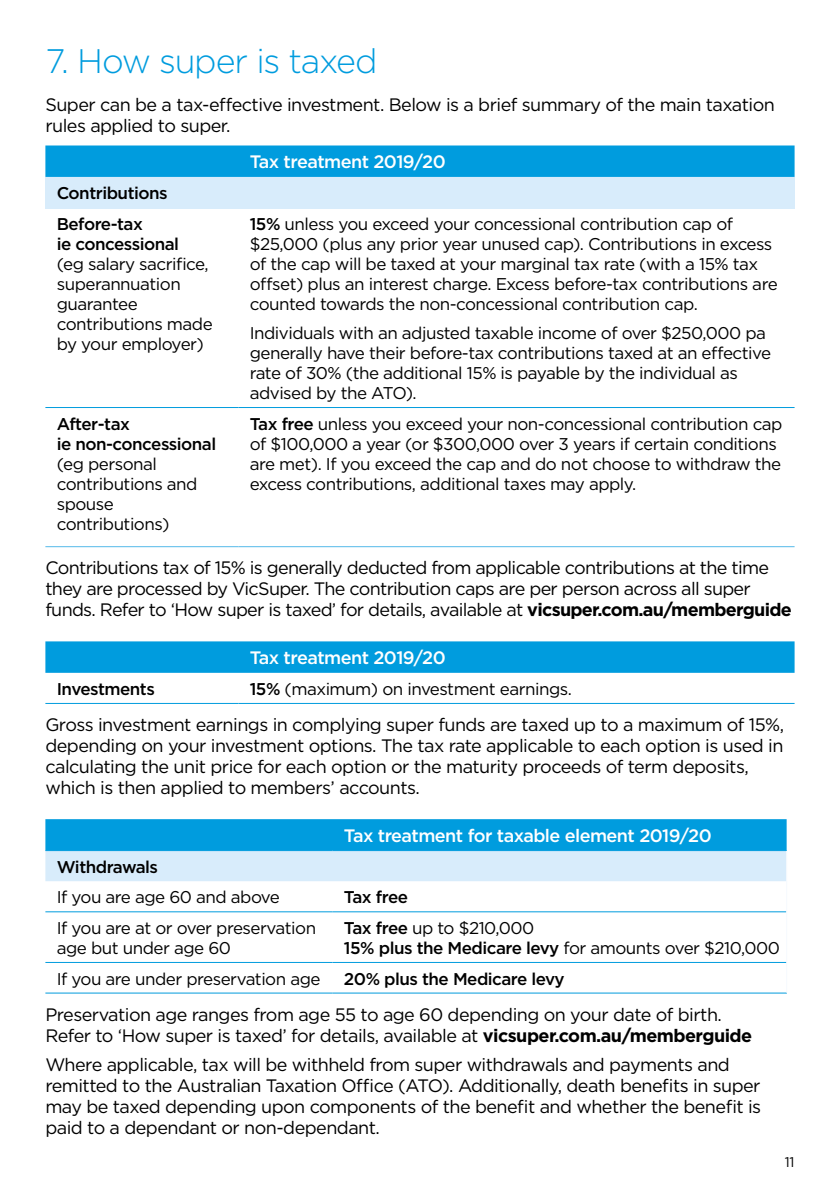
<style>
.page{position:relative;width:840px;height:1191px;background:#fff}
.page>*{position:absolute;margin:0;border:0;box-sizing:border-box;transform-origin:0 0}
.t1{font:300 34px "Gotham";letter-spacing:-.04em;color:#009cde}
.t2{font:18px/21px "Gotham";letter-spacing:-.03em;color:#000}
.t3{font:500 18px "Gotham";letter-spacing:-.03em;color:#fff}
.t4{font:17px/20px "Gotham";letter-spacing:-.03em;color:#000}
.t5{font:500 17px/31.4px "Gotham";letter-spacing:-.03em;color:#000}
.t6{font:14px "Gotham";color:#000}
.s1{font-weight:500}
.s2{font-weight:700}
</style>
<div class="page">
<div style="left:45px;top:145px;width:749px;height:32px;background:#009cde"></div>
<div style="left:45px;top:177px;width:749px;height:31px;background:#d8ecfb"></div>
<hr style="left:45px;top:546px;width:193px;height:1px;background:#54b9ea">
<hr style="left:238px;top:546px;width:556px;height:1px;background:#54b9ea">
<hr style="left:45px;top:407px;width:193px;height:1px;background:#009cde">
<hr style="left:238px;top:407px;width:556px;height:1px;background:#009cde">
<div style="left:45px;top:641px;width:749px;height:32px;background:#009cde"></div>
<hr style="left:45px;top:703px;width:193px;height:1px;background:#009cde">
<hr style="left:238px;top:703px;width:556px;height:1px;background:#009cde">
<svg style="left:45px;top:819px;width:741px;height:62px;background:#6ac3ec"></svg>
<hr style="left:45px;top:992px;width:287px;height:1px;background:#009cde">
<hr style="left:332px;top:992px;width:454px;height:1px;background:#009cde">
<hr style="left:45px;top:850px;width:287px;height:1px;background:#009cde">
<hr style="left:332px;top:850px;width:454px;height:1px;background:#009cde">
<hr style="left:45px;top:911px;width:287px;height:1px;background:#009cde">
<hr style="left:332px;top:911px;width:454px;height:1px;background:#009cde">
<hr style="left:45px;top:962px;width:287px;height:1px;background:#009cde">
<hr style="left:332px;top:962px;width:454px;height:1px;background:#009cde">
<hr style="left:785px;top:851px;width:1px;height:30px;background:#f6fafe">
<hr style="left:785px;top:881px;width:1px;height:30px;background:#f6fafe">
<hr style="left:785px;top:911px;width:1px;height:51px;background:#f6fafe">
<hr style="left:785px;top:962px;width:1px;height:30px;background:#f6fafe">
<h1 class="t1" style="left:45px;top:39px;width:333px">7. How super is taxed</h1>
<p class="t2" style="left:45px;top:94px;width:730px">Super can be a tax-effective investment. Below is a brief summary of the main taxation rules applied to super.</p>
<p class="t3" style="left:249px;top:150px;width:197px">Tax treatment 2019/20</p>
<p class="t5" style="left:57px;top:177px;width:112px">Contributions<br>Before-tax</p>
<p class="t5" style="left:57px;top:228px;width:124px">ie concessional</p>
<p class="t4" style="left:57px;top:254px;width:157px">(eg salary sacrifice, superannuation guarantee contributions made by your employer)</p>
<p class="t4" style="left:249px;top:214px;width:529px"><span class="s1">15%</span> unless you exceed your concessional contribution cap of $25,000 (plus any prior year unused cap). Contributions in excess of the cap will be taxed at your marginal tax rate (with a 15% tax offset) plus an interest charge. Excess before-tax contributions are counted towards the non-concessional contribution cap.</p>
<p class="t4" style="left:249px;top:322px;width:522px">Individuals with an adjusted taxable income of over $250,000 pa generally have their before-tax contributions taxed at an effective rate of 30% (the additional 15% is payable by the individual as advised by the ATO).</p>
<p class="t5" style="left:57px;top:413px;width:161px;line-height:20px">After-tax<br>ie non-concessional</p>
<p class="t4" style="left:57px;top:453px;width:142px">(eg personal contributions and spouse contributions)</p>
<p class="t4" style="left:249px;top:413px;width:534px"><span class="s1">Tax free</span> unless you exceed your non-concessional contribution cap of $100,000 a year (or $300,000 over 3 years if certain conditions are met). If you exceed the cap and do not choose to withdraw the excess contributions, additional taxes may apply.</p>
<p class="t2" style="left:45px;top:557px;width:747px">Contributions tax of 15% is generally deducted from applicable contributions at the time they are processed by VicSuper. The contribution caps are per person across all super funds. Refer to ‘How super is taxed’ for details, available at <span class="s2">vicsuper.com.au/memberguide</span></p>
<p class="t3" style="left:249px;top:646px;width:197px">Tax treatment 2019/20</p>
<p class="t5" style="left:57px;top:673px;width:100px">Investments</p>
<p class="t4" style="left:249px;top:678px;width:323px"><span class="s1">15%</span> (maximum) on investment earnings.</p>
<p class="t2" style="left:45px;top:714px;width:739px">Gross investment earnings in complying super funds are taxed up to a maximum of 15%, depending on your investment options. The tax rate applicable to each option is used in calculating the unit price for each option or the maturity proceeds of term deposits, which is then applied to members’ accounts.</p>
<p class="t3" style="left:344px;top:824px;width:369px">Tax treatment for taxable element 2019/20</p>
<p class="t5" style="left:57px;top:850px;width:103px">Withdrawals</p>
<p class="t4" style="left:57px;top:887px;width:225px">If you are age 60 and above</p>
<p class="t5" style="left:344px;top:881px;width:66px">Tax free</p>
<p class="t4" style="left:57px;top:917px;width:261px">If you are at or over preservation age but under age 60</p>
<p class="t4" style="left:344px;top:917px;width:437px"><span class="s1">Tax free</span> up to $210,000<br><span class="s1">15% plus the Medicare levy</span> for amounts over $210,000</p>
<p class="t4" style="left:57px;top:968px;width:265px">If you are under preservation age</p>
<p class="t5" style="left:344px;top:962px;width:222px">20% plus the Medicare levy</p>
<p class="t2" style="left:45px;top:1003px;width:708px">Preservation age ranges from age 55 to age 60 depending on your date of birth.<br>Refer to ‘How super is taxed’ for details, available at <span class="s2">vicsuper.com.au/memberguide</span></p>
<p class="t2" style="left:45px;top:1054px;width:717px">Where applicable, tax will be withheld from super withdrawals and payments and remitted to the Australian Taxation Office (ATO). Additionally, death benefits in super may be taxed depending upon components of the benefit and whether the benefit is paid to a dependant or non-dependant.</p>
<p class="t6" style="left:784px;top:1152px;width:11px">11</p>
</div>
